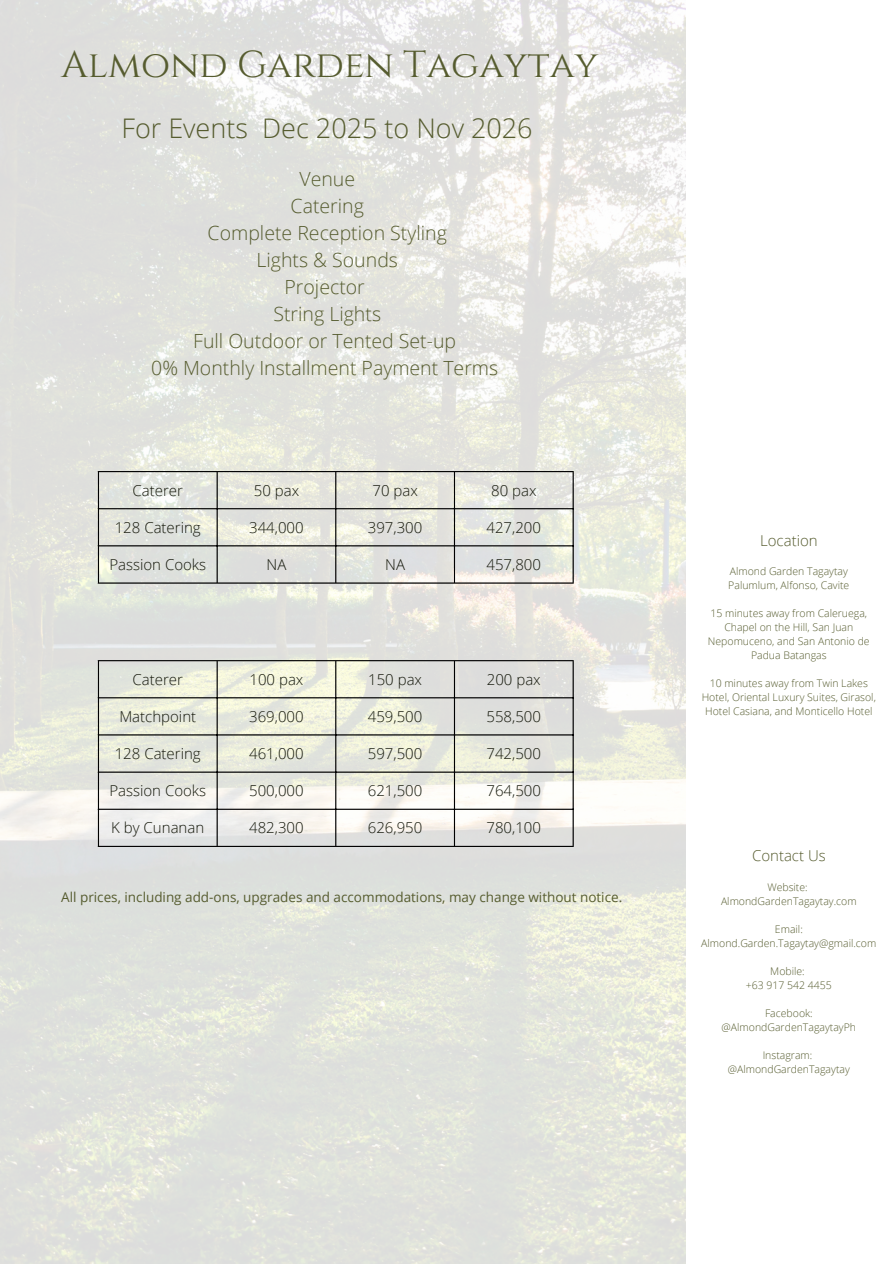
<style>
.page{position:relative;width:894px;height:1264px;background:#fff}
.page>*{position:absolute;margin:0;border:0;box-sizing:border-box;transform-origin:0 0}
.t1{font:37.5px "Cinzel";color:#565c2f}
.t2{font:300 27px "Open Sans";color:#565c2f}
.t3{font:300 19.5px/27px "Open Sans";color:#565c2f;text-align:center}
.t4{font:300 15px "Open Sans";color:#15180b}
.t5{font:300 15px "Open Sans";color:#565c2f}
.t6{font:13.5px "Open Sans";color:#565c2f}
.t7{font:300 10.5px/14px "Open Sans";color:#565c2f;text-align:center}
</style>
<div class="page">
<img style="left:0;top:0;width:685px;height:1263px">
<hr style="left:98px;top:472px;width:1px;height:110px;background:#000">
<hr style="left:216px;top:472px;width:2px;height:110px;background:#000">
<hr style="left:335px;top:472px;width:1px;height:110px;background:#000">
<hr style="left:454px;top:472px;width:1px;height:110px;background:#000">
<hr style="left:572px;top:472px;width:1px;height:110px;background:#000">
<hr style="left:98px;top:471px;width:475px;height:1px;background:#000">
<hr style="left:98px;top:508px;width:475px;height:1px;background:#000">
<hr style="left:98px;top:545px;width:475px;height:1px;background:#000">
<hr style="left:98px;top:582px;width:475px;height:1px;background:#000">
<hr style="left:98px;top:661px;width:1px;height:184px;background:#000">
<hr style="left:216px;top:661px;width:2px;height:184px;background:#000">
<hr style="left:335px;top:661px;width:1px;height:184px;background:#000">
<hr style="left:454px;top:661px;width:1px;height:184px;background:#000">
<hr style="left:572px;top:661px;width:1px;height:184px;background:#000">
<hr style="left:98px;top:660px;width:475px;height:1px;background:#000">
<hr style="left:98px;top:697px;width:475px;height:1px;background:#000">
<hr style="left:98px;top:734px;width:475px;height:1px;background:#000">
<hr style="left:98px;top:771px;width:475px;height:1px;background:#000">
<hr style="left:98px;top:808px;width:475px;height:1px;background:#000">
<hr style="left:98px;top:845px;width:475px;height:2px;background:#000">
<p class="t1" style="left:61px;top:41px;width:538px">Almond Garden Tagaytay</p>
<p class="t2" style="left:121px;top:109px;width:412px">For Events Dec 2025 to Nov 2026</p>
<p class="t3" style="left:151px;top:165px;width:348px">Venue<br>Catering<br>Complete Reception Styling<br>Lights &amp; Sounds<br>Projector<br>String Lights<br>Full Outdoor or Tented Set-up<br>0% Monthly Installment Payment Terms</p>
<p class="t4" style="left:132px;top:480px;width:52px">Caterer</p>
<h1 class="t4" style="left:254px;top:480px;width:47px">50 pax</h1>
<h2 class="t4" style="left:372px;top:480px;width:47px">70 pax</h2>
<h3 class="t4" style="left:491px;top:480px;width:47px">80 pax</h3>
<p class="t4" style="left:115px;top:517px;width:87px">128 Catering</p>
<p class="t4" style="left:249px;top:517px;width:56px">344,000</p>
<p class="t4" style="left:368px;top:517px;width:56px">397,300</p>
<p class="t4" style="left:486px;top:517px;width:56px">427,200</p>
<p class="t4" style="left:109px;top:554px;width:98px">Passion Cooks</p>
<p class="t4" style="left:266px;top:554px;width:21px">NA</p>
<p class="t4" style="left:385px;top:554px;width:21px">NA</p>
<p class="t4" style="left:486px;top:554px;width:56px">457,800</p>
<p class="t4" style="left:132px;top:669px;width:52px">Caterer</p>
<p class="t4" style="left:249px;top:669px;width:55px">100 pax</p>
<p class="t4" style="left:368px;top:669px;width:55px">150 pax</p>
<p class="t4" style="left:486px;top:669px;width:55px">200 pax</p>
<p class="t4" style="left:119px;top:706px;width:78px">Matchpoint</p>
<p class="t4" style="left:249px;top:706px;width:56px">369,000</p>
<h5 class="t4" style="left:368px;top:706px;width:56px">459,500</h5>
<h4 class="t4" style="left:486px;top:706px;width:56px">558,500</h4>
<p class="t4" style="left:115px;top:743px;width:87px">128 Catering</p>
<p class="t4" style="left:249px;top:743px;width:56px">461,000</p>
<p class="t4" style="left:368px;top:743px;width:56px">597,500</p>
<p class="t4" style="left:486px;top:743px;width:56px">742,500</p>
<h4 class="t4" style="left:109px;top:780px;width:98px">Passion Cooks</h4>
<p class="t4" style="left:249px;top:780px;width:56px">500,000</p>
<p class="t4" style="left:368px;top:780px;width:56px">621,500</p>
<p class="t4" style="left:486px;top:780px;width:56px">764,500</p>
<p class="t4" style="left:111px;top:817px;width:94px">K by Cunanan</p>
<p class="t4" style="left:249px;top:817px;width:56px">482,300</p>
<p class="t4" style="left:368px;top:817px;width:56px">626,950</p>
<p class="t4" style="left:486px;top:817px;width:56px">780,100</p>
<p class="t6" style="left:61px;top:887px;width:562px">All prices, including add-ons, upgrades and accommodations, may change without notice.</p>
<p class="t5" style="left:760px;top:529px;width:59px">Location</p>
<p class="t7" style="left:729px;top:564px;width:120px">Almond Garden Tagaytay</p>
<p class="t7" style="left:728px;top:578px;width:122px">Palumlum, Alfonso, Cavite</p>
<p class="t7" style="left:707px;top:606px;width:163px">15 minutes away from Caleruega,<br>Chapel on the Hill, San Juan<br>Nepomuceno, and San Antonio de<br>Padua Batangas</p>
<p class="t7" style="left:701px;top:676px;width:176px">10 minutes away from Twin Lakes<br>Hotel, Oriental Luxury Suites, Girasol,<br>Hotel Casiana, and Monticello Hotel</p>
<p class="t5" style="left:751px;top:845px;width:75px">Contact Us</p>
<p class="t7" style="left:767px;top:879px;width:42px">Website:</p>
<p class="t7" style="left:720px;top:893px;width:137px">AlmondGardenTagaytay.com</p>
<p class="t7" style="left:701px;top:921px;width:176px">Email:<br>Almond.Garden.Tagaytay@gmail.com</p>
<p class="t7" style="left:770px;top:963px;width:36px">Mobile:</p>
<p class="t7" style="left:745px;top:977px;width:87px">+63 917 542 4455</p>
<p class="t7" style="left:721px;top:1005px;width:136px">Facebook: @AlmondGardenTagaytayPh</p>
<p class="t7" style="left:762px;top:1047px;width:51px">Instagram:</p>
<p class="t7" style="left:727px;top:1061px;width:123px">@AlmondGardenTagaytay</p>
</div>
